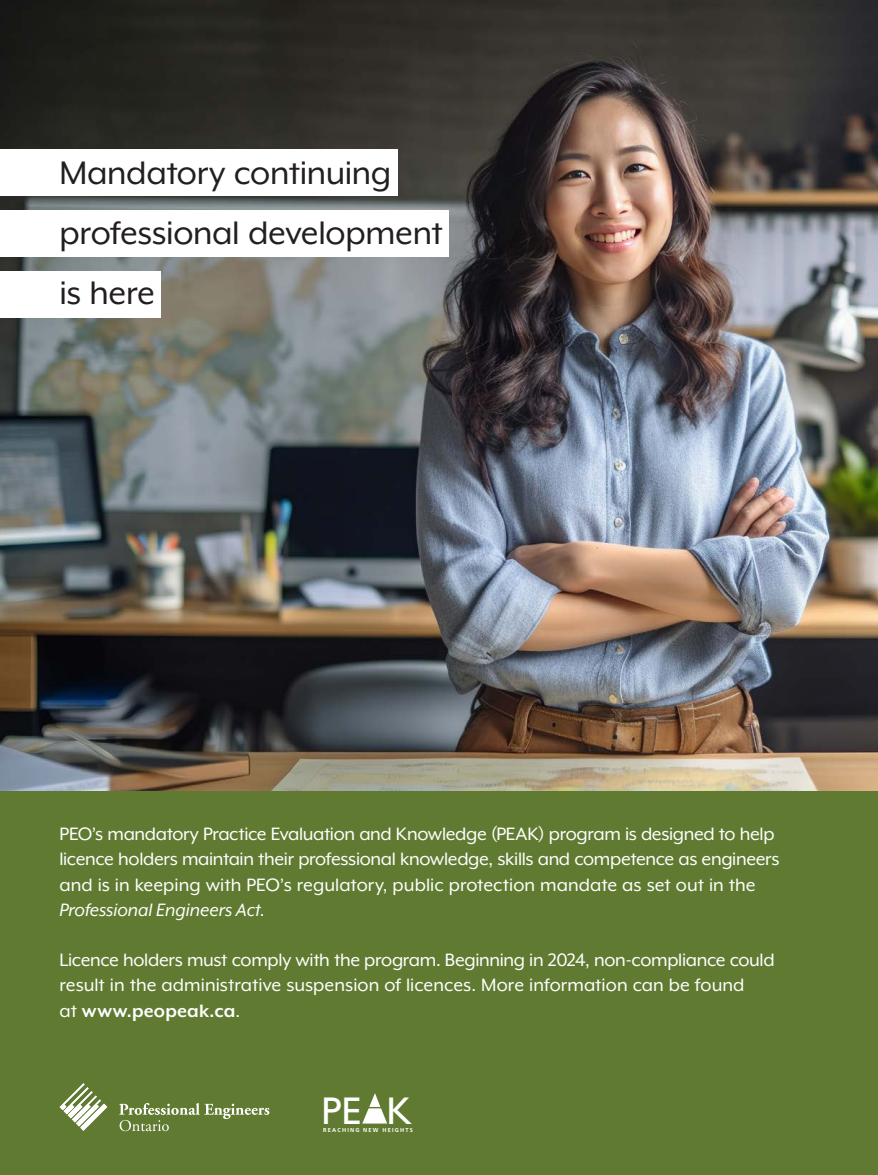
<style>
.page{position:relative;width:878px;height:1175px;background:#fff}
.page>*{position:absolute;margin:0;border:0;box-sizing:border-box;transform-origin:0 0}
.t1{font:38.85px "Gill Sans";color:#fff}
.t2{font:37.5px/60px "Mr Eaves XL Mod OT";letter-spacing:-.01em;color:#231f20}
.t3{font:20.7px/25px "Mr Eaves XL Mod OT";letter-spacing:-.015em;color:#fff}
.t4{font:700 5.7px "Frutiger";letter-spacing:.205em;color:#fff}
.s1{font-style:italic}
.s2{font-weight:700}
</style>
<div class="page">
<img style="left:0;top:0;width:878px;height:791px">
<div style="left:0;top:149px;width:398px;height:47px;background:#fff"></div>
<div style="left:0;top:210px;width:449px;height:46px;background:#fff"></div>
<div style="left:0;top:271px;width:160px;height:46px;background:#fff"></div>
<div style="left:0;top:791px;width:878px;height:383px;background:#607b31"></div>
<svg style="left:362px;top:1093px;width:25px;height:30px"></svg>
<svg style="left:59px;top:1083px;width:48px;height:48px"></svg>
<svg style="left:119px;top:1103px;width:150px;height:28px"></svg>
<h2 class="t2" style="left:59px;top:142px;width:385px">Mandatory continuing professional development is here</h2>
<p class="t3" style="left:59px;top:821px;width:721px">PEO’s mandatory Practice Evaluation and Knowledge (PEAK) program is designed to help licence holders maintain their professional knowledge, skills and competence as engineers and is in keeping with PEO’s regulatory, public protection mandate as set out in the <span class="s1">Professional Engineers Act</span>.</p>
<p class="t3" style="left:59px;top:947px;width:716px">Licence holders must comply with the program. Beginning in 2024, non-compliance could result in the administrative suspension of licences. More information can be found<br>at <span class="s2">www.peopeak.ca</span>.</p>
<h1 class="t1" style="left:321px;top:1088px;width:92px">PE K</h1>
<p class="t4" style="left:323px;top:1126px;width:91px">REACHING NEW HEIGHTS</p>
</div>
